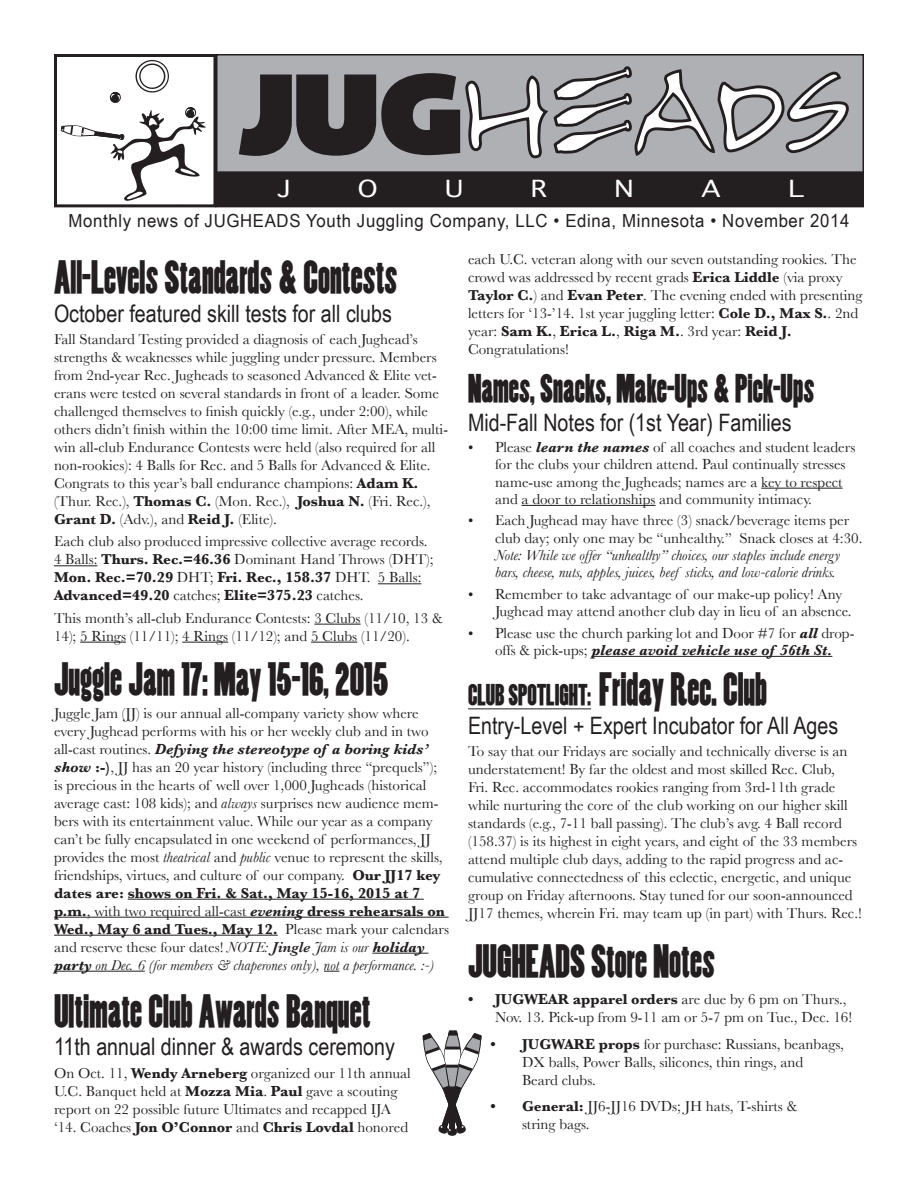
<style>
.page{position:relative;width:918px;height:1188px;background:#fff}
.page>*{position:absolute;margin:0;border:0;box-sizing:border-box;transform-origin:0 0}
.t1{font:700 42px "Copper Canyon WBW Demi";color:#231f20}
.t2{font:700 36px "Copper Canyon WBW Demi";color:#231f20}
.t3{font:700 27px "Copper Canyon WBW Demi";color:#231f20}
.t4{font:24px "Arial Narrow";color:#231f20}
.t5{font:22.5px "Geneva";color:#fff;scale:1.2 1}
.t6{font:18px "Arial Narrow";letter-spacing:.03em;color:#231f20;scale:1.14 1}
.t7{font:15px/18px "Baskerville";color:#231f20}
.t8{font:italic 15px/17.2px "Baskerville";color:#231f20}
.s1{font-weight:700}
.s2{font-weight:700;font-style:italic}
.s3{font-style:italic}
.s4{font-weight:600;font-style:italic}
.s5{font-style:normal}
.s6{font-size:42px}
</style>
<div class="page">
<hr style="left:54px;top:565px;width:43px;height:1px;background:#231f20">
<hr style="left:378px;top:583px;width:43px;height:1px;background:#231f20">
<hr style="left:314px;top:624px;width:47px;height:1px;background:#231f20">
<hr style="left:80px;top:642px;width:46px;height:1px;background:#231f20">
<hr style="left:182px;top:642px;width:46px;height:1px;background:#231f20">
<hr style="left:311px;top:642px;width:46px;height:1px;background:#231f20">
<hr style="left:128px;top:899px;width:296px;height:1px;background:#231f20">
<hr style="left:54px;top:917px;width:395px;height:1px;background:#231f20">
<hr style="left:54px;top:935px;width:224px;height:1px;background:#231f20">
<hr style="left:372px;top:953px;width:56px;height:1px;background:#231f20">
<hr style="left:54px;top:971px;width:91px;height:1px;background:#231f20">
<svg style="left:324px;top:971px;width:15px;height:1px"></svg>
<hr style="left:761px;top:488px;width:82px;height:1px;background:#231f20">
<hr style="left:522px;top:505px;width:134px;height:1px;background:#231f20">
<hr style="left:591px;top:656px;width:241px;height:1px;background:#231f20">
<hr style="left:468px;top:709px;width:123px;height:1px;background:#231f20">
<div style="left:448px;top:1128px;width:9px;height:8px;border:1px solid #231f20;border-radius:50%"></div>
<svg style="left:423px;top:1031px;width:59px;height:103px"></svg>
<div style="left:217px;top:55px;width:646px;height:135px;background:#afb0b4"></div>
<div style="left:216px;top:54px;width:648px;height:137px;border:2px solid #231f20"></div>
<div style="left:216px;top:172px;width:647px;height:35px;background:#231f20"></div>
<div style="left:215px;top:171px;width:649px;height:36px;border:2px solid #231f20"></div>
<svg style="left:239px;top:66px;width:610px;height:93px"></svg>
<svg style="left:61px;top:60px;width:145px;height:141px"></svg>
<div style="left:54px;top:54px;width:162px;height:153px;border:3px solid #231f20"></div>
<p class="t5" style="left:277px;top:169px;width:13px">J</p>
<p class="t5" style="left:358px;top:169px;width:18px">O</p>
<p class="t5" style="left:445px;top:169px;width:17px">U</p>
<p class="t5" style="left:531px;top:169px;width:15px">R</p>
<p class="t5" style="left:615px;top:169px;width:17px">N</p>
<p class="t5" style="left:701px;top:169px;width:18px">A</p>
<p class="t5" style="left:788px;top:169px;width:15px">L</p>
<p class="t6" style="left:69px;top:208px;width:686px">Monthly news of JUGHEADS Youth Juggling Company, LLC • Edina, Minnesota • November 2014</p>
<p class="t1" style="left:54px;top:254px;width:345px">All-Levels Standards &amp; Contests</p>
<p class="t4" style="left:54px;top:296px;width:339px">October featured skill tests for all clubs</p>
<p class="t7" style="left:54px;top:330px;width:396px">Fall Standard Testing provided a diagnosis of each Jughead’s strengths &amp; weaknesses while juggling under pressure. Members from 2nd-year Rec. Jugheads to seasoned Advanced &amp; Elite vet&shy;erans were tested on several standards in front of a leader. Some challenged themselves to finish quickly (e.g., under 2:00), while others didn’t finish within the 10:00 time limit. After MEA, multi&shy;win all-club Endurance Contests were held (also required for all non-rookies): 4 Balls for Rec. and 5 Balls for Advanced &amp; Elite.<br>Congrats to this year’s ball endurance champions: <span class="s1">Adam K. </span>(Thur. Rec.), <span class="s1">Thomas C.</span> (Mon. Rec.), <span class="s1">Joshua N.</span> (Fri. Rec.), <span class="s1">Grant D.</span> (Adv.), and <span class="s1">Reid J.</span> (Elite).</p>
<p class="t7" style="left:54px;top:532px;width:381px">Each club also produced impressive collective average records.<br>4 Balls: <span class="s1">Thurs. Rec.=46.36</span> Dominant Hand Throws (DHT); <span class="s1">Mon. Rec.=70.29</span> DHT; <span class="s1">Fri. Rec., 158.37</span> DHT. 5 Balls:<br><span class="s1">Advanced=49.20</span> catches; <span class="s1">Elite=375.23</span> catches.</p>
<p class="t7" style="left:54px;top:609px;width:390px">This month’s all-club Endurance Contests: 3 Clubs (11/10, 13 &amp;<br>14); 5 Rings (11/11); 4 Rings (11/12); and 5 Clubs (11/20).</p>
<p class="t1" style="left:54px;top:657px;width:336px">Juggle Jam 17: May 15-16, 2015</p>
<p class="t7" style="left:54px;top:704px;width:397px">Juggle Jam (JJ) is our annual all-company variety show where every Jughead performs with his or her weekly club and in two all-cast routines. <span class="s2">Defying the stereotype of a boring kids’ show</span> <span class="s1">:-)</span>, JJ has an 20 year history (including three “prequels”); is precious in the hearts of well over 1,000 Jugheads (historical average cast: 108 kids); and <span class="s3">always</span> surprises new audience mem&shy;bers with its entertainment value. While our year as a company can’t be fully encapsulated in one weekend of performances, JJ provides the most <span class="s3">theatrical</span> and <span class="s3">public</span> venue to represent the skills, friendships, virtues, and culture of our company. <span class="s1">Our JJ17 key dates are: shows on Fri. &amp; Sat., May 15-16, 2015 at 7 p.m.</span>, with two required all-cast <span class="s2">evening</span> <span class="s1">dress rehearsals on Wed., May 6 and Tues., May 12.</span> Please mark your calendars and reserve these four dates! <span class="s3">NOTE:</span> <span class="s4">Jingle</span> <span class="s3">Jam is our</span> <span class="s2">holiday party</span> <span class="s3">on Dec. 6 (for members &amp; chaperones only), not a performance. :-)</span></p>
<p class="t1" style="left:54px;top:988px;width:318px">Ultimate Club Awards Banquet</p>
<p class="t4" style="left:54px;top:1029px;width:342px">11th annual dinner &amp; awards ceremony</p>
<p class="t7" style="left:54px;top:1064px;width:358px">On Oct. 11, <span class="s1">Wendy Arneberg</span> organized our 11th annual U.C. Banquet held at <span class="s1">Mozza Mia</span>. <span class="s1">Paul</span> gave a scouting report on 22 possible future Ultimates and recapped IJA ‘14. Coaches <span class="s1">Jon O’Connor</span> and <span class="s1">Chris Lovdal</span> honored</p>
<p class="t7" style="left:468px;top:250px;width:396px">each U.C. veteran along with our seven outstanding rookies. The crowd was addressed by recent grads <span class="s1">Erica Liddle</span> (via proxy <span class="s1">Taylor C.</span>) and <span class="s1">Evan Peter</span>. The evening ended with presenting letters for ‘13-’14. 1st year juggling letter: <span class="s1">Cole D., Max S.</span>. 2nd year: <span class="s1">Sam K.</span>, <span class="s1">Erica L.</span>, <span class="s1">Riga M.</span>. 3rd year: <span class="s1">Reid J.<br></span>Congratulations!</p>
<p class="t2" style="left:468px;top:369px;width:348px">Names, Snacks, Make-Ups &amp; Pick-Ups</p>
<p class="t4" style="left:468px;top:405px;width:325px">Mid-Fall Notes for (1st Year) Families</p>
<p class="t7" style="left:495px;top:439px;width:362px;line-height:17.2px;text-indent:-27px">• Please <span class="s2">learn the names</span> of all coaches and student leaders for the clubs your children attend. Paul continually stresses name-use among the Jugheads; names are a key to respect and a door to relationships and community intimacy.</p>
<p class="t8" style="left:495px;top:512px;width:369px;text-indent:-27px"><span class="s5">• Each Jughead may have three (3) snack/beverage items per club day; only one may be “unhealthy.” Snack closes at 4:30.<br></span>Note: While we offer “unhealthy” choices, our staples include energy bars, cheese, nuts, apples, juices, beef sticks, and low-calorie drinks.</p>
<p class="t7" style="left:495px;top:585px;width:358px;line-height:17.2px;text-indent:-27px">• Remember to take advantage of our make-up policy! Any<br>Jughead may attend another club day in lieu of an absence.</p>
<p class="t7" style="left:468px;top:624px;width:388px;line-height:17.2px;text-align:center">• Please use the church parking lot and Door #7 for <span class="s2">all</span> drop&shy;offs &amp; pick-ups; <span class="s2">please avoid vehicle use of 56th St.</span></p>
<p class="t3" style="left:468px;top:680px;width:301px">CLUB SPOTLIGHT: <span class="s6">Friday Rec. Club</span></p>
<p class="t4" style="left:468px;top:708px;width:372px">Entry-Level + Expert Incubator for All Ages</p>
<p class="t7" style="left:468px;top:742px;width:395px">To say that our Fridays are socially and technically diverse is an understatement! By far the oldest and most skilled Rec. Club,<br>Fri. Rec. accommodates rookies ranging from 3rd-11th grade while nurturing the core of the club working on our higher skill standards (e.g., 7-11 ball passing). The club’s avg. 4 Ball record (158.37) is its highest in eight years, and eight of the 33 members attend multiple club days, adding to the rapid progress and ac&shy;cumulative connectedness of this eclectic, energetic, and unique group on Friday afternoons. Stay tuned for our soon-announced JJ17 themes, wherein Fri. may team up (in part) with Thurs. Rec.!</p>
<p class="t1" style="left:468px;top:939px;width:248px">JUGHEADS Store Notes</p>
<p class="t7" style="left:495px;top:990px;width:359px;text-indent:-27px"><span class="s1">• JUGWEAR apparel orders</span> are due by 6 pm on Thurs.,<br>Nov. 13. Pick-up from 9-11 am or 5-7 pm on Tue., Dec. 16!</p>
<p class="t7" style="left:522px;top:1035px;width:323px;text-indent:-32px"><span class="s1">• JUGWARE props</span> for purchase: Russians, beanbags,<br>DX balls, Power Balls, silicones, thin rings, and<br>Beard clubs.</p>
<p class="t7" style="left:522px;top:1097px;width:277px;text-indent:-32px"><span class="s1">• General:</span> JJ6-JJ16 DVDs; JH hats, T-shirts &amp; string bags.</p>
</div>
